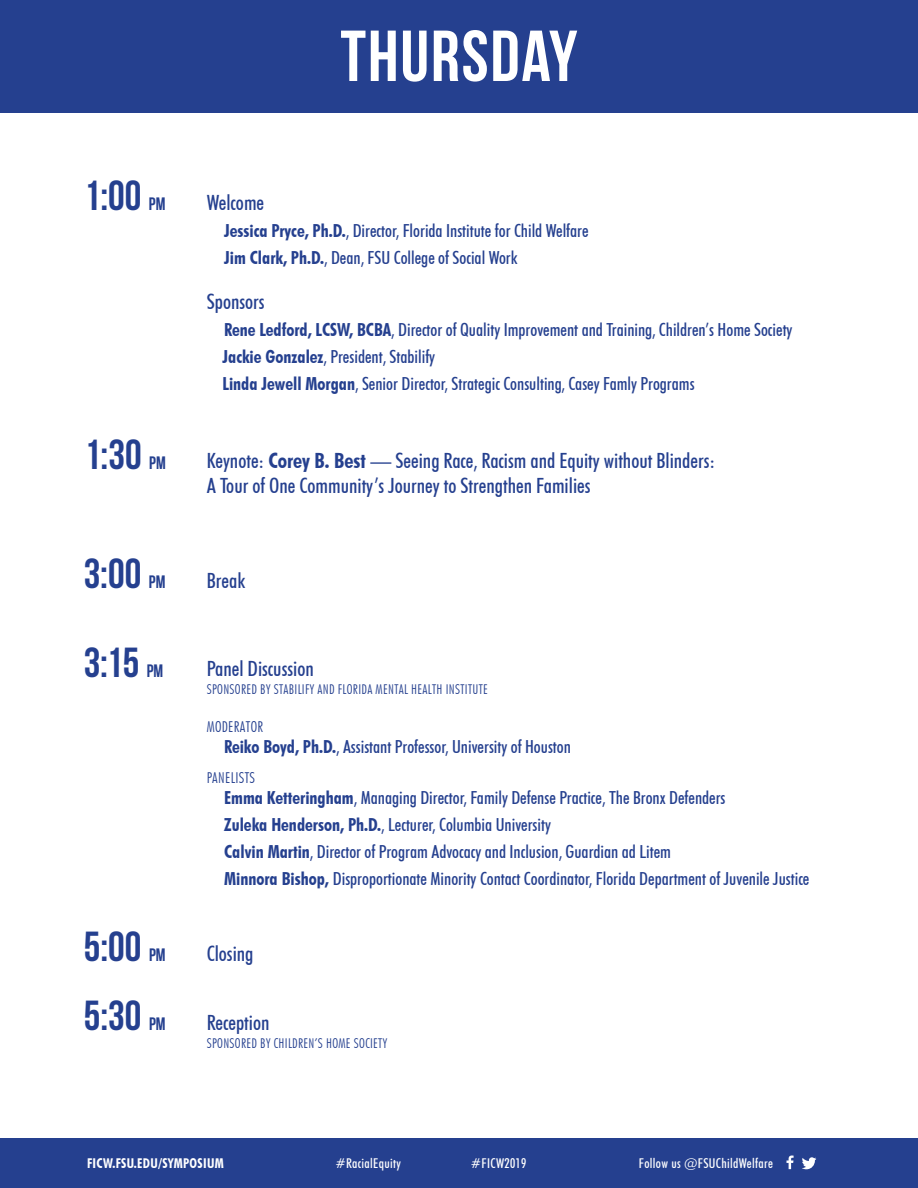
<style>
.page{position:relative;width:918px;height:1188px;background:#fff}
.page>*{position:absolute;margin:0;border:0;box-sizing:border-box;transform-origin:0 0}
.t1{font:700 72px "Bebas Neue";letter-spacing:.025em;color:#fff}
.t2{font:700 42px "Bebas Neue";color:#25408f}
.t3{font:500 condensed 21px/25.2px "Futura BT";color:#25408f}
.t4{font:500 condensed 18px "Futura BT";color:#25408f}
.t5{font:700 18px "Bebas Neue";color:#25408f}
.t6{font:300 condensed 15px "Futura BT";letter-spacing:.025em;color:#25408f}
.t7{font:300 condensed 13.5px "Futura BT";letter-spacing:.025em;color:#25408f}
.t8{font:500 condensed 13.5px "Futura BT";letter-spacing:.025em;color:#fff}
.t9{font:700 condensed 13.5px "Futura BT";letter-spacing:.025em;color:#fff}
.s1{font-weight:700}
</style>
<div class="page">
<div style="left:0;top:1138px;width:918px;height:50px;background:#25408f"></div>
<svg style="left:802px;top:1157px;width:14px;height:12px"></svg>
<svg style="left:787px;top:1156px;width:7px;height:13px"></svg>
<div style="left:0;top:0;width:918px;height:113px;background:#25408f"></div>
<p class="t2" style="left:84px;top:172px;width:59px">1:00</p>
<p class="t5" style="left:149px;top:194px;width:18px">PM</p>
<p class="t2" style="left:84px;top:431px;width:59px">1:30</p>
<p class="t5" style="left:149px;top:453px;width:18px">PM</p>
<p class="t2" style="left:84px;top:550px;width:59px">3:00</p>
<p class="t5" style="left:149px;top:572px;width:18px">PM</p>
<p class="t2" style="left:84px;top:639px;width:57px">3:15</p>
<p class="t5" style="left:147px;top:660px;width:18px">PM</p>
<p class="t2" style="left:84px;top:924px;width:59px">5:00</p>
<p class="t5" style="left:149px;top:945px;width:18px">PM</p>
<p class="t2" style="left:84px;top:992px;width:59px">5:30</p>
<p class="t5" style="left:149px;top:1014px;width:18px">PM</p>
<p class="t1" style="left:340px;top:17px;width:239px">THURSDAY</p>
<p class="t3" style="left:207px;top:190px;width:59px">Welcome</p>
<p class="t4" style="left:224px;top:220px;width:366px"><span class="s1">Jessica Pryce, Ph.D.</span>, Director, Florida Institute for Child Welfare</p>
<p class="t4" style="left:224px;top:247px;width:295px"><span class="s1">Jim Clark, Ph.D.</span>, Dean, FSU College of Social Work</p>
<p class="t3" style="left:207px;top:289px;width:59px">Sponsors</p>
<p class="t4" style="left:224px;top:319px;width:570px"><span class="s1">Rene Ledford, LCSW, BCBA</span>, Director of Quality Improvement and Training, Children’s Home Society</p>
<p class="t4" style="left:223px;top:346px;width:214px"><span class="s1">Jackie Gonzalez</span>, President, Stabilify</p>
<p class="t4" style="left:223px;top:373px;width:474px"><span class="s1">Linda Jewell Morgan</span>, Senior Director, Strategic Consulting, Casey Famly Programs</p>
<p class="t3" style="left:207px;top:448px;width:510px">Keynote: <span class="s1">Corey B. Best</span> — Seeing Race, Racism and Equity without Blinders:<br>A Tour of One Community’s Journey to Strengthen Families</p>
<p class="t3" style="left:207px;top:568px;width:40px">Break</p>
<p class="t3" style="left:207px;top:656px;width:109px">Panel Discussion</p>
<p class="t7" style="left:207px;top:681px;width:283px">SPONSORED BY STABILIFY AND FLORIDA MENTAL HEALTH INSTITUTE</p>
<p class="t6" style="left:207px;top:717px;width:58px">MODERATOR</p>
<p class="t4" style="left:224px;top:736px;width:348px"><span class="s1">Reiko Boyd, Ph.D.</span>, Assistant Professor, University of Houston</p>
<p class="t6" style="left:207px;top:768px;width:50px">PANELISTS</p>
<p class="t4" style="left:224px;top:787px;width:503px"><span class="s1">Emma Ketteringham</span>, Managing Director, Family Defense Practice, The Bronx Defenders</p>
<p class="t4" style="left:224px;top:814px;width:328px"><span class="s1">Zuleka Henderson, Ph.D.</span>, Lecturer, Columbia University</p>
<p class="t4" style="left:224px;top:841px;width:449px"><span class="s1">Calvin Martin</span>, Director of Program Advocacy and Inclusion, Guardian ad Litem</p>
<p class="t4" style="left:224px;top:868px;width:587px"><span class="s1">Minnora Bishop,</span> Disproportionate Minority Contact Coordinator, Florida Department of Juvenile Justice</p>
<p class="t3" style="left:207px;top:941px;width:48px">Closing</p>
<p class="t3" style="left:207px;top:1010px;width:64px">Reception</p>
<p class="t7" style="left:207px;top:1035px;width:182px">SPONSORED BY CHILDREN’S HOME SOCIETY</p>
<p class="t9" style="left:87px;top:1155px;width:138px">FICW.FSU.EDU/SYMPOSIUM</p>
<p class="t8" style="left:335px;top:1155px;width:67px">#RacialEquity</p>
<p class="t8" style="left:471px;top:1155px;width:57px">#FICW2019</p>
<p class="t8" style="left:639px;top:1155px;width:136px">Follow us @FSUChildWelfare</p>
</div>
